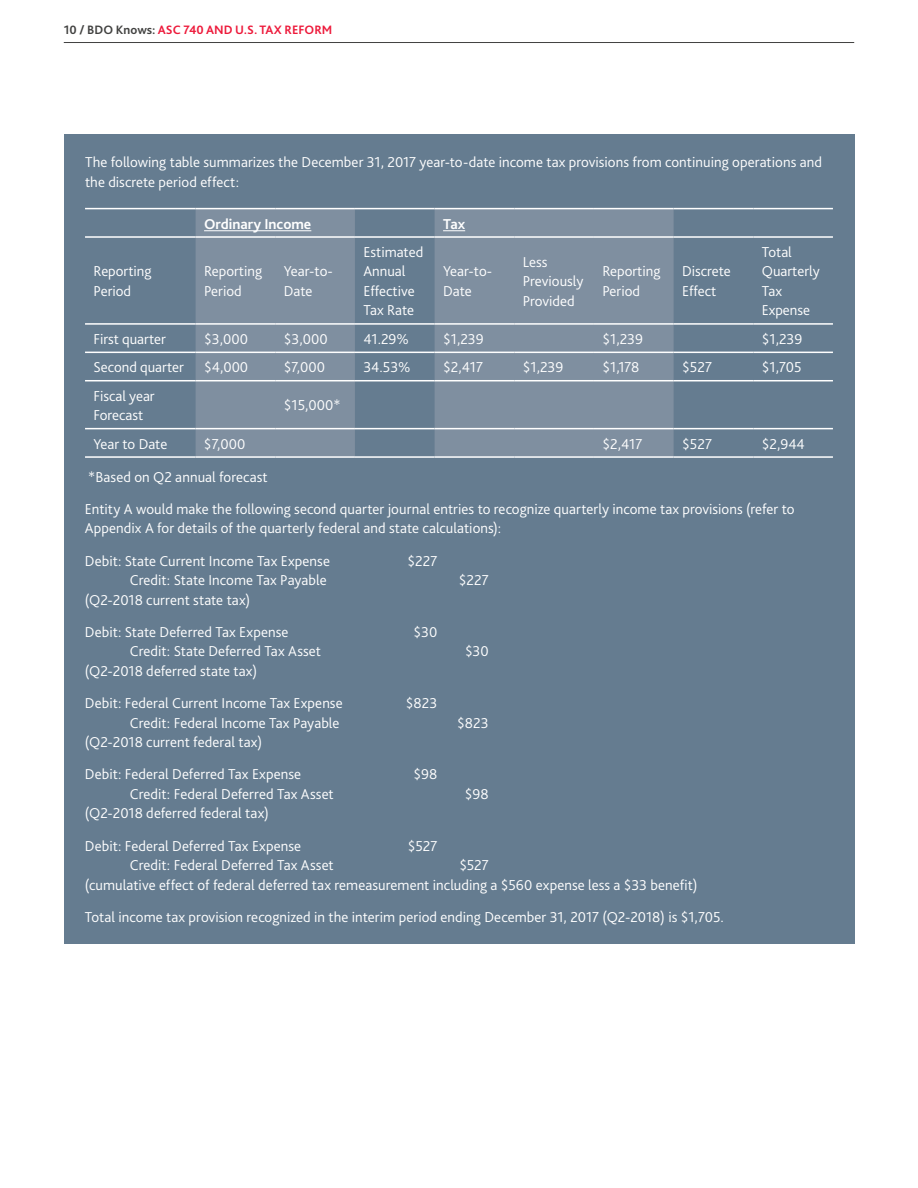
<style>
.page{position:relative;width:918px;height:1188px;background:#fff}
.page>*{position:absolute;margin:0;border:0;box-sizing:border-box;transform-origin:0 0}
.t1{font:300 15px/19.5px "Bliss Pro";color:#fff}
.t2{font:700 15px "Bliss Pro";color:#fff}
.t3{font:700 12.75px "Bliss Pro";color:#ed1a3b}
.s1{color:#424241}
</style>
<div class="page">
<div style="left:64px;top:134px;width:790px;height:810px;background:#657c90"></div>
<svg style="left:196px;top:209px;width:478px;height:247px;fill:#7f8fa0"></svg>
<hr style="left:196px;top:208px;width:79px;height:1px;background:#fff">
<hr style="left:275px;top:208px;width:80px;height:1px;background:#fff">
<hr style="left:196px;top:456px;width:79px;height:2px;background:#fff">
<hr style="left:275px;top:456px;width:80px;height:2px;background:#fff">
<hr style="left:435px;top:208px;width:79px;height:1px;background:#fff">
<hr style="left:514px;top:208px;width:80px;height:1px;background:#fff">
<hr style="left:594px;top:208px;width:80px;height:1px;background:#fff">
<hr style="left:435px;top:456px;width:79px;height:2px;background:#fff">
<hr style="left:514px;top:456px;width:80px;height:2px;background:#fff">
<hr style="left:594px;top:456px;width:80px;height:2px;background:#fff">
<hr style="left:85px;top:208px;width:111px;height:1px;background:#fff">
<hr style="left:355px;top:208px;width:80px;height:1px;background:#fff">
<hr style="left:674px;top:208px;width:79px;height:1px;background:#fff">
<hr style="left:753px;top:208px;width:80px;height:1px;background:#fff">
<hr style="left:85px;top:236px;width:111px;height:2px;background:#fff">
<hr style="left:196px;top:236px;width:79px;height:2px;background:#fff">
<hr style="left:275px;top:236px;width:80px;height:2px;background:#fff">
<hr style="left:355px;top:236px;width:80px;height:2px;background:#fff">
<hr style="left:435px;top:236px;width:79px;height:2px;background:#fff">
<hr style="left:514px;top:236px;width:80px;height:2px;background:#fff">
<hr style="left:594px;top:236px;width:80px;height:2px;background:#fff">
<hr style="left:674px;top:236px;width:79px;height:2px;background:#fff">
<hr style="left:753px;top:236px;width:80px;height:2px;background:#fff">
<hr style="left:85px;top:323px;width:111px;height:2px;background:#fff">
<hr style="left:196px;top:323px;width:79px;height:2px;background:#fff">
<hr style="left:275px;top:323px;width:80px;height:2px;background:#fff">
<hr style="left:355px;top:323px;width:80px;height:2px;background:#fff">
<hr style="left:435px;top:323px;width:79px;height:2px;background:#fff">
<hr style="left:514px;top:323px;width:80px;height:2px;background:#fff">
<hr style="left:594px;top:323px;width:80px;height:2px;background:#fff">
<hr style="left:674px;top:323px;width:79px;height:2px;background:#fff">
<hr style="left:753px;top:323px;width:80px;height:2px;background:#fff">
<hr style="left:85px;top:352px;width:111px;height:1px;background:#fff">
<hr style="left:196px;top:352px;width:79px;height:1px;background:#fff">
<hr style="left:275px;top:352px;width:80px;height:1px;background:#fff">
<hr style="left:355px;top:352px;width:80px;height:1px;background:#fff">
<hr style="left:435px;top:352px;width:79px;height:1px;background:#fff">
<hr style="left:514px;top:352px;width:80px;height:1px;background:#fff">
<hr style="left:594px;top:352px;width:80px;height:1px;background:#fff">
<hr style="left:674px;top:352px;width:79px;height:1px;background:#fff">
<hr style="left:753px;top:352px;width:80px;height:1px;background:#fff">
<hr style="left:85px;top:380px;width:111px;height:1px;background:#fff">
<hr style="left:196px;top:380px;width:79px;height:1px;background:#fff">
<hr style="left:275px;top:380px;width:80px;height:1px;background:#fff">
<hr style="left:355px;top:380px;width:80px;height:1px;background:#fff">
<hr style="left:435px;top:380px;width:79px;height:1px;background:#fff">
<hr style="left:514px;top:380px;width:80px;height:1px;background:#fff">
<hr style="left:594px;top:380px;width:80px;height:1px;background:#fff">
<hr style="left:674px;top:380px;width:79px;height:1px;background:#fff">
<hr style="left:753px;top:380px;width:80px;height:1px;background:#fff">
<hr style="left:85px;top:428px;width:111px;height:1px;background:#fff">
<hr style="left:196px;top:428px;width:79px;height:1px;background:#fff">
<hr style="left:275px;top:428px;width:80px;height:1px;background:#fff">
<hr style="left:355px;top:428px;width:80px;height:1px;background:#fff">
<hr style="left:435px;top:428px;width:79px;height:1px;background:#fff">
<hr style="left:514px;top:428px;width:80px;height:1px;background:#fff">
<hr style="left:594px;top:428px;width:80px;height:1px;background:#fff">
<hr style="left:674px;top:428px;width:79px;height:1px;background:#fff">
<hr style="left:753px;top:428px;width:80px;height:1px;background:#fff">
<hr style="left:85px;top:456px;width:111px;height:2px;background:#fff">
<hr style="left:355px;top:456px;width:80px;height:2px;background:#fff">
<hr style="left:674px;top:456px;width:79px;height:2px;background:#fff">
<hr style="left:753px;top:456px;width:80px;height:2px;background:#fff">
<hr style="left:204px;top:230px;width:107px;height:1px;background:#fff">
<svg style="left:443px;top:230px;width:22px;height:1px"></svg>
<hr style="left:64px;top:42px;width:790px;height:1px;background:#424241">
<p class="t3" style="left:64px;top:22px;width:270px"><span class="s1">10 / BDO Knows:</span> ASC 740 AND U.S. TAX REFORM</p>
<p class="t1" style="left:85px;top:152px;width:739px">The following table summarizes the December 31, 2017 year-to-date income tax provisions from continuing operations and the discrete period effect:</p>
<p class="t2" style="left:204px;top:214px;width:109px">Ordinary Income</p>
<p class="t2" style="left:443px;top:214px;width:24px">Tax</p>
<p class="t1" style="left:94px;top:261px;width:60px">Reporting<br>Period</p>
<p class="t1" style="left:204px;top:261px;width:60px">Reporting<br>Period</p>
<p class="t1" style="left:284px;top:261px;width:51px">Year-to-<br>Date</p>
<p class="t1" style="left:363px;top:242px;width:61px">Estimated<br>Annual<br>Effective<br>Tax Rate</p>
<p class="t1" style="left:762px;top:242px;width:60px">Total<br>Quarterly<br>Tax<br>Expense</p>
<p class="t1" style="left:443px;top:261px;width:51px">Year-to-<br>Date</p>
<p class="t1" style="left:523px;top:252px;width:62px">Less<br>Previously<br>Provided</p>
<p class="t1" style="left:602px;top:261px;width:60px">Reporting<br>Period</p>
<p class="t1" style="left:682px;top:261px;width:50px">Discrete<br>Effect</p>
<p class="t1" style="left:94px;top:329px;width:74px">First quarter</p>
<p class="t1" style="left:204px;top:329px;width:45px">$3,000</p>
<p class="t1" style="left:284px;top:329px;width:45px">$3,000</p>
<p class="t1" style="left:363px;top:329px;width:47px">41.29%</p>
<p class="t1" style="left:443px;top:329px;width:42px">$1,239</p>
<p class="t1" style="left:602px;top:329px;width:42px">$1,239</p>
<p class="t1" style="left:762px;top:329px;width:42px">$1,239</p>
<p class="t1" style="left:93px;top:357px;width:92px">Second quarter</p>
<p class="t1" style="left:204px;top:357px;width:46px">$4,000</p>
<p class="t1" style="left:284px;top:357px;width:43px">$7,000</p>
<p class="t1" style="left:363px;top:357px;width:49px">34.53%</p>
<p class="t1" style="left:443px;top:357px;width:42px">$2,417</p>
<p class="t1" style="left:523px;top:357px;width:42px">$1,239</p>
<p class="t1" style="left:602px;top:357px;width:39px">$1,178</p>
<p class="t1" style="left:682px;top:357px;width:32px">$527</p>
<p class="t1" style="left:762px;top:357px;width:42px">$1,705</p>
<p class="t1" style="left:93px;top:386px;width:63px">Fiscal year<br>Forecast</p>
<p class="t1" style="left:284px;top:395px;width:58px">$15,000*</p>
<p class="t1" style="left:93px;top:433px;width:76px">Year to Date</p>
<p class="t1" style="left:204px;top:433px;width:43px">$7,000</p>
<p class="t1" style="left:602px;top:433px;width:42px">$2,417</p>
<p class="t1" style="left:682px;top:433px;width:32px">$527</p>
<p class="t1" style="left:762px;top:433px;width:45px">$2,944</p>
<p class="t1" style="left:85px;top:460px;width:711px;line-height:32.2px">*Based on Q2 annual forecast<br>Entity A would make the following second quarter journal entries to recognize quarterly income tax provisions (refer to</p>
<p class="t1" style="left:85px;top:512px;width:418px;line-height:32.2px">Appendix A for details of the quarterly federal and state calculations):<br>Debit: State Current Income Tax Expense</p>
<p class="t1" style="left:407px;top:550px;width:31px">$227</p>
<p class="t1" style="left:130px;top:570px;width:198px">Credit: State Income Tax Payable</p>
<p class="t1" style="left:459px;top:570px;width:31px">$227</p>
<p class="t1" style="left:85px;top:583px;width:205px;line-height:32.2px">(Q2-2018 current state tax)<br>Debit: State Deferred Tax Expense</p>
<p class="t1" style="left:414px;top:622px;width:25px">$30</p>
<p class="t1" style="left:130px;top:641px;width:193px">Credit: State Deferred Tax Asset</p>
<p class="t1" style="left:465px;top:641px;width:25px">$30</p>
<p class="t1" style="left:85px;top:654px;width:259px;line-height:32.2px">(Q2-2018 deferred state tax)<br>Debit: Federal Current Income Tax Expense</p>
<p class="t1" style="left:406px;top:693px;width:33px">$823</p>
<p class="t1" style="left:130px;top:712px;width:211px">Credit: Federal Income Tax Payable</p>
<p class="t1" style="left:457px;top:712px;width:33px">$823</p>
<p class="t1" style="left:85px;top:726px;width:218px;line-height:32.2px">(Q2-2018 current federal tax)<br>Debit: Federal Deferred Tax Expense</p>
<p class="t1" style="left:414px;top:764px;width:25px">$98</p>
<p class="t1" style="left:130px;top:784px;width:205px">Credit: Federal Deferred Tax Asset</p>
<p class="t1" style="left:465px;top:784px;width:25px">$98</p>
<p class="t1" style="left:85px;top:797px;width:218px;line-height:32.2px">(Q2-2018 deferred federal tax)<br>Debit: Federal Deferred Tax Expense</p>
<p class="t1" style="left:408px;top:835px;width:31px">$527</p>
<p class="t1" style="left:85px;top:855px;width:614px;text-indent:374px">$527<br>(cumulative effect of federal deferred tax remeasurement including a $560 expense less a $33 benefit)</p>
<p class="t1" style="left:85px;top:907px;width:641px">Total income tax provision recognized in the interim period ending December 31, 2017 (Q2-2018) is $1,705.</p>
<p class="t1" style="left:130px;top:855px;width:205px">Credit: Federal Deferred Tax Asset</p>
</div>
